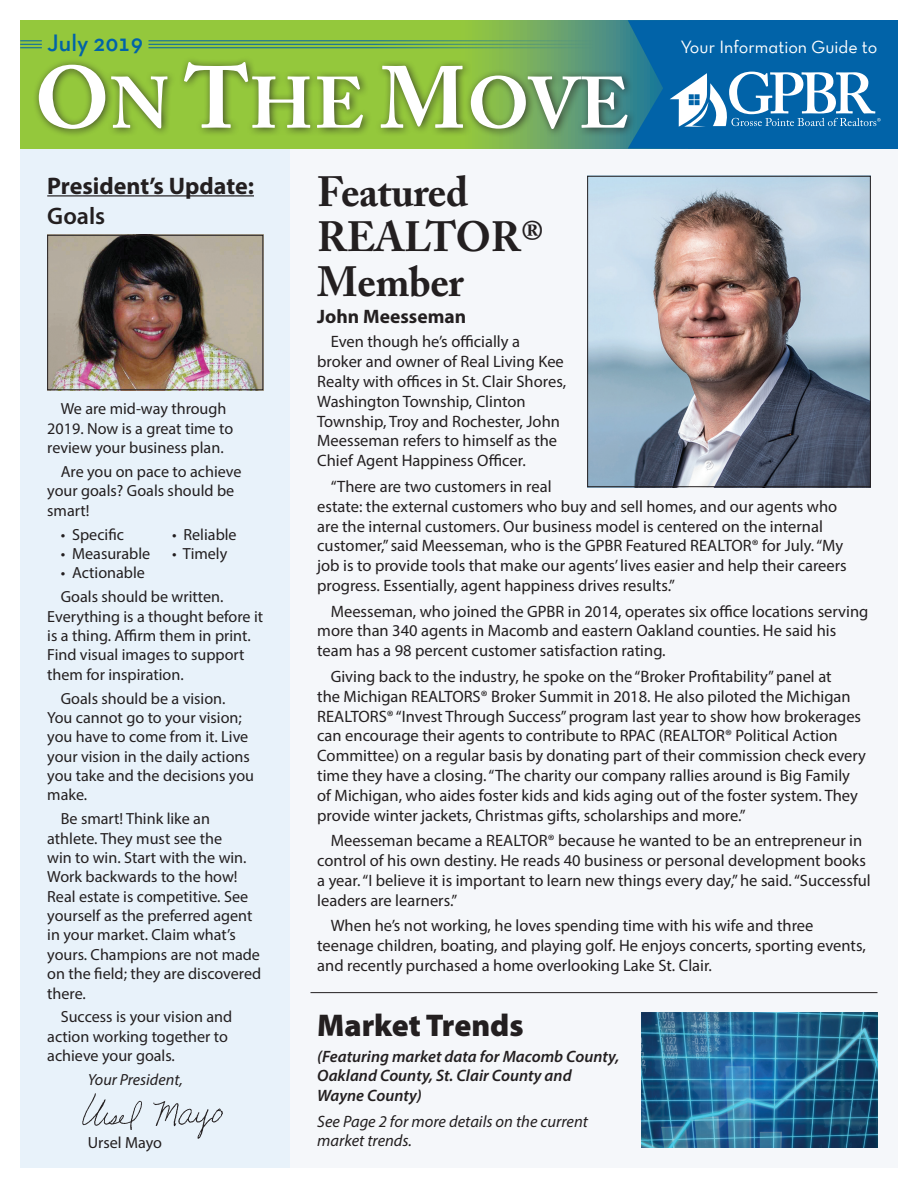
<style>
.page{position:relative;width:918px;height:1188px;background:#fff}
.page>*{position:absolute;margin:0;border:0;box-sizing:border-box;transform-origin:0 0}
.t1{font:700 72px "Adobe Caslon Pro";color:#fff}
.t2{font:700 42px/45px "Adobe Caslon Pro";letter-spacing:-.01em;color:#231f20}
.t3{font:900 31.5px "Myriad Pro";color:#231f20}
.t4{font:700 24px "Myriad Pro";color:#231f20}
.t5{font:600 24px "Neutra Text TF";color:#0163a8}
.t6{font:600 24px "Myriad Pro";color:#231f20}
.t7{font:700 19.5px "Myriad Pro";color:#231f20}
.t8{font:18px "Neutra Text Book Alt";color:#fff}
.t9{font:16.5px/19.8px "Myriad Pro";color:#231f20}
.t10{font:italic 600 16.5px/19.8px "Myriad Pro";color:#231f20}
.t11{font:italic 16.5px/19.8px "Myriad Pro";color:#231f20}
.t12{font:16.2px/19.4px "Myriad Pro";color:#231f20}
.t13{font:italic 16.2px "Myriad Pro";color:#231f20}
.s1{font-size:87px}
</style>
<div class="page">
<div style="left:20px;top:20px;width:878px;height:1148px;background:#f5f7fa"></div>
<div style="left:20px;top:20px;width:270px;height:1148px;background:#e8f2fa"></div>
<hr style="left:310px;top:992px;width:568px;height:1px;background:#231f20">
<hr style="left:47px;top:195px;width:207px;height:1px;background:#231f20">
<img style="left:641px;top:1012px;width:237px;height:136px">
<svg style="left:20px;top:20px;width:878px;height:128px;background:#7eb84e"></svg>
<div style="left:32px;top:56px;width:604px;height:82px;background:#231f20;opacity:.75"></div>
<hr style="left:148px;top:44px;width:493px;height:1px;background:#0163a8">
<hr style="left:148px;top:47px;width:493px;height:1px;background:#0163a8">
<hr style="left:148px;top:40px;width:493px;height:1px;background:#0163a8">
<svg style="left:20px;top:40px;width:22px;height:8px"></svg>
<svg style="left:628px;top:20px;width:253px;height:128px;background:#2478b1"></svg>
<img style="left:82px;top:1093px;width:141px;height:46px">
<img style="left:49px;top:237px;width:212px;height:151px">
<div style="left:47px;top:235px;width:216px;height:155px;border:1px solid #231f20"></div>
<img style="left:589px;top:178px;width:280px;height:307px">
<div style="left:587px;top:176px;width:284px;height:311px;border:1px solid #231f20"></div>
<h3 class="t5" style="left:47px;top:28px;width:97px">July 2019</h3>
<h1 class="t1" style="left:34px;top:61px;width:596px"><span class="s1">O</span>N <span class="s1">T</span>HE <span class="s1">M</span>OVE</h1>
<p class="t8" style="left:681px;top:36px;width:198px">Your Information Guide to</p>
<h3 class="t4" style="left:47px;top:170px;width:208px">President’s Update:</h3>
<h3 class="t6" style="left:47px;top:200px;width:60px">Goals</h3>
<p class="t12" style="left:47px;top:399px;width:187px;text-align:center">We are mid-way through<br>2019. Now is a great time to review your business plan.</p>
<p class="t12" style="left:47px;top:462px;width:196px;text-indent:13px">Are you on pace to achieve your goals? Goals should be smart!</p>
<p class="t12" style="left:61px;top:524px;width:65px">• Specific</p>
<p class="t12" style="left:61px;top:544px;width:91px">• Measurable</p>
<p class="t12" style="left:61px;top:563px;width:86px">• Actionable</p>
<p class="t12" style="left:172px;top:524px;width:66px">• Reliable</p>
<p class="t12" style="left:172px;top:544px;width:57px">• Timely</p>
<p class="t12" style="left:47px;top:587px;width:217px;text-indent:13px">Goals should be written.<br>Everything is a thought before it is a thing. Affirm them in print.<br>Find visual images to support them for inspiration.</p>
<p class="t12" style="left:47px;top:688px;width:208px;text-indent:13px">Goals should be a vision.<br>You cannot go to your vision; you have to come from it. Live your vision in the daily actions you take and the decisions you make.</p>
<p class="t12" style="left:47px;top:809px;width:216px;text-indent:13px">Be smart! Think like an athlete. They must see the<br>win to win. Start with the win.<br>Work backwards to the how!<br>Real estate is competitive. See yourself as the preferred agent in your market. Claim what’s yours. Champions are not made on the field; they are discovered there.</p>
<p class="t12" style="left:47px;top:1007px;width:187px;text-indent:13px">Success is your vision and action working together to achieve your goals.</p>
<p class="t13" style="left:88px;top:1070px;width:97px">Your President,</p>
<p class="t12" style="left:88px;top:1132px;width:76px">Ursel Mayo</p>
<h2 class="t2" style="left:317px;top:169px;width:228px">Featured<br>REALTOR®<br>Member</h2>
<p class="t7" style="left:317px;top:304px;width:150px">John Meesseman</p>
<p class="t9" style="left:317px;top:332px;width:250px;text-indent:13px">Even though he’s officially a broker and owner of Real Living Kee Realty with offices in St. Clair Shores, Washington Township, Clinton Township, Troy and Rochester, John Meesseman refers to himself as the Chief Agent Happiness Officer.</p>
<p class="t9" style="left:317px;top:476px;width:531px;text-indent:13px">“There are two customers in real<br>estate: the external customers who buy and sell homes, and our agents who are the internal customers. Our business model is centered on the internal customer,” said Meesseman, who is the GPBR Featured REALTOR® for July. “My job is to provide tools that make our agents’ lives easier and help their careers progress. Essentially, agent happiness drives results.”</p>
<p class="t9" style="left:317px;top:601px;width:553px;text-indent:13px">Meesseman, who joined the GPBR in 2014, operates six office locations serving more than 340 agents in Macomb and eastern Oakland counties. He said his team has a 98 percent customer satisfaction rating.</p>
<p class="t9" style="left:317px;top:666px;width:550px;text-indent:13px">Giving back to the industry, he spoke on the “Broker Profitability” panel at<br>the Michigan REALTORS® Broker Summit in 2018. He also piloted the Michigan REALTORS® “Invest Through Success” program last year to show how brokerages can encourage their agents to contribute to RPAC (REALTOR® Political Action Committee) on a regular basis by donating part of their commission check every time they have a closing. “The charity our company rallies around is Big Family of Michigan, who aides foster kids and kids aging out of the foster system. They provide winter jackets, Christmas gifts, scholarships and more.”</p>
<p class="t9" style="left:317px;top:831px;width:555px;text-indent:13px">Meesseman became a REALTOR® because he wanted to be an entrepreneur in control of his own destiny. He reads 40 business or personal development books a year. “I believe it is important to learn new things every day,” he said. “Successful leaders are learners.”</p>
<p class="t9" style="left:317px;top:916px;width:550px;text-indent:13px">When he’s not working, he loves spending time with his wife and three teenage children, boating, and playing golf. He enjoys concerts, sporting events, and recently purchased a home overlooking Lake St. Clair.</p>
<h3 class="t3" style="left:317px;top:1008px;width:208px">Market Trends</h3>
<p class="t10" style="left:317px;top:1046px;width:304px">(Featuring market data for Macomb County,<br>Oakland County, St. Clair County and<br>Wayne County)</p>
<p class="t11" style="left:317px;top:1111px;width:272px">See Page 2 for more details on the current market trends.</p>
</div>
